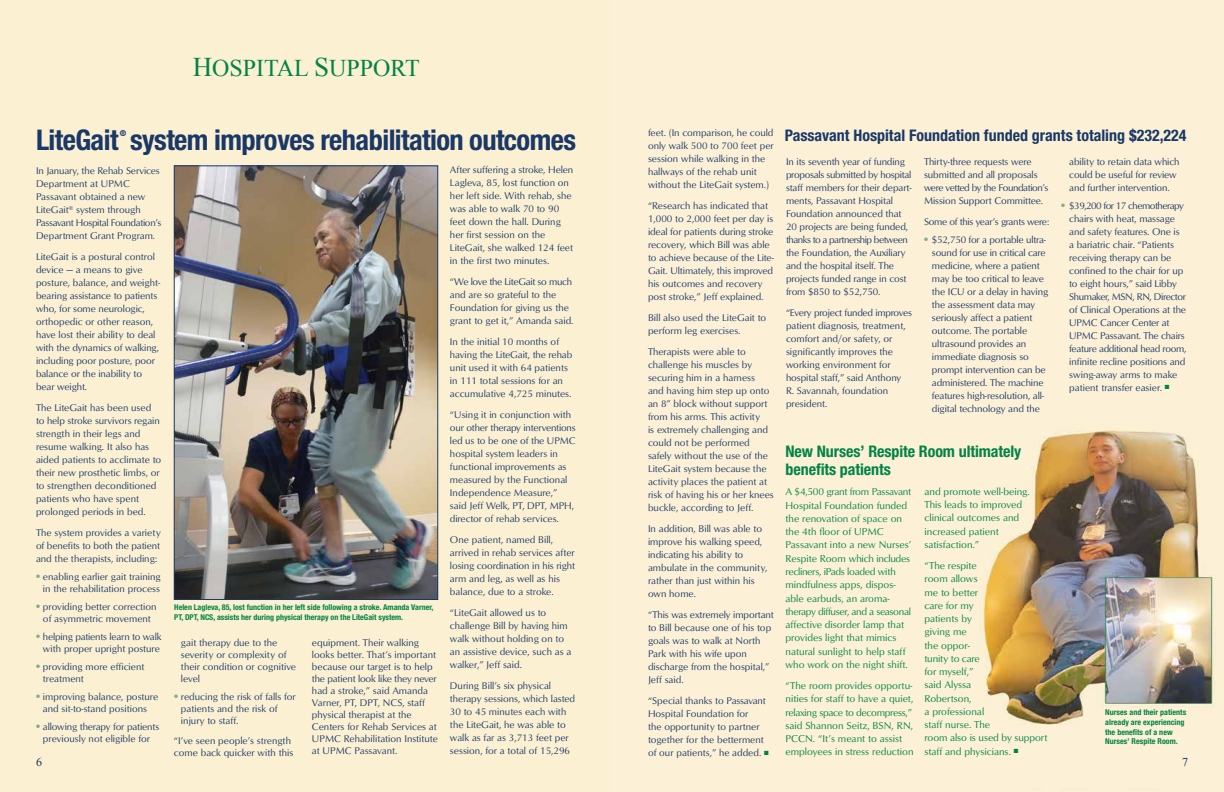
<style>
.page{position:relative;width:1224px;height:792px;background:#fcf0d6}
.page>*{position:absolute;margin:0;border:0;box-sizing:border-box;transform-origin:0 0}
.t1{font:700 condensed 28.5px "Helvetica Neue";letter-spacing:-.02em;color:#193868}
.t2{font:24px "Times New Roman";color:#008345}
.t3{font:700 condensed 16px "Helvetica Neue";color:#193868}
.t4{font:700 condensed 16px/18px "Helvetica Neue";letter-spacing:-.005em;color:#008445}
.t5{font:12px "Times New Roman";color:#193868}
.t6{font:10.2px/13.3px "Optimum Roman DTC";color:#008445}
.t7{font:10px/13px "Optimum Roman DTC";color:#193868}
.t8{font:10px/12px "Optimum Roman DTC";letter-spacing:-.02em;color:#193868;text-align:center}
.t9{font:10px "Optimum Roman DTC";letter-spacing:-.03em;color:#193868}
.t10{font:700 condensed 8.2px "Helvetica Neue";color:#193868}
.t11{font:700 condensed 8px/9.6px "Helvetica Neue";color:#008445}
.s1{font-size:27px}
.s2{color:#008445}
</style>
<div class="page">
<img style="left:176px;top:168px;width:260px;height:430px">
<div style="left:174px;top:166px;width:264px;height:434px;border:1px solid #193868"></div>
<h2 class="t2" style="left:193px;top:52px;width:228px"><span class="s1">H</span>OSPITAL <span class="s1">S</span>UPPORT</h2>
<h3 class="t3" style="left:785px;top:125px;width:403px">Passavant Hospital Foundation funded grants totaling $232,224</h3>
<p class="t7" style="left:648px;top:126px;width:127px">feet. (In comparison, he could only walk 500 to 700 feet per session while walking in the hallways of the rehab unit without the LiteGait system.)</p>
<p class="t7" style="left:648px;top:199px;width:127px">“Research has indicated that<br>1,000 to 2,000 feet per day is ideal for patients during stroke recovery, which Bill was able to achieve because of the Lite-<br>Gait. Ultimately, this improved his outcomes and recovery post stroke,” Jeff explained.</p>
<p class="t7" style="left:648px;top:311px;width:120px">Bill also used the LiteGait to perform leg exercises.</p>
<p class="t7" style="left:648px;top:345px;width:127px">Therapists were able to challenge his muscles by securing him in a harness<br>and having him step up onto an 8” block without support from his arms. This activity<br>is extremely challenging and could not be performed safely without the use of the<br>LiteGait system because the activity places the patient at risk of having his or her knees buckle, according to Jeff.</p>
<p class="t7" style="left:648px;top:522px;width:121px">In addition, Bill was able to improve his walking speed, indicating his ability to ambulate in the community, rather than just within his own home.</p>
<p class="t7" style="left:648px;top:608px;width:127px">“This was extremely important to Bill because one of his top goals was to walk at North<br>Park with his wife upon discharge from the hospital,”<br>Jeff said.</p>
<p class="t7" style="left:648px;top:694px;width:122px">“Special thanks to Passavant<br>Hospital Foundation for<br>the opportunity to partner together for the betterment of our patients,” he added. <span class="s2">■</span></p>
<h1 class="t1" style="left:36px;top:123px;width:542px">LiteGait system improves rehabilitation outcomes</h1>
<p class="t10" style="left:120px;top:128px;width:8px">®</p>
<p class="t7" style="left:786px;top:155px;width:127px">In its seventh year of funding proposals submitted by hospital staff members for their depart&shy;ments, Passavant Hospital<br>Foundation announced that<br>20 projects are being funded, thanks to a partnership between the Foundation, the Auxiliary and the hospital itself. The projects funded range in cost from $850 to $52,750.</p>
<p class="t7" style="left:786px;top:306px;width:127px">“Every project funded improves patient diagnosis, treatment, comfort and/or safety, or significantly improves the working environment for hospital staff,” said Anthony<br>R. Savannah, foundation president.</p>
<p class="t7" style="left:924px;top:155px;width:126px">Thirty-three requests were submitted and all proposals were vetted by the Foundation’s<br>Mission Support Committee.</p>
<p class="t9" style="left:924px;top:216px;width:127px">Some of this year’s grants were:</p>
<p class="t7" style="left:932px;top:233px;width:118px;text-indent:-8px"><sup>●</sup> $52,750 for a portable ultra&shy;sound for use in critical care medicine, where a patient may be too critical to leave the ICU or a delay in having the assessment data may seriously affect a patient outcome. The portable ultrasound provides an immediate diagnosis so prompt intervention can be administered. The machine features high-resolution, all&shy;digital technology and the</p>
<p class="t7" style="left:1069px;top:155px;width:112px">ability to retain data which could be useful for review and further intervention.</p>
<p class="t7" style="left:1069px;top:199px;width:119px;text-indent:-8px"><sup>●</sup> $39,200 for 17 chemotherapy chairs with heat, massage and safety features. One is a bariatric chair. “Patients receiving therapy can be confined to the chair for up to eight hours,” said Libby<br>Shumaker, MSN, RN, Director of Clinical Operations at the<br>UPMC Cancer Center at<br>UPMC Passavant. The chairs feature additional head room, infinite recline positions and swing-away arms to make patient transfer easier. <span class="s2">■</span></p>
<p class="t7" style="left:450px;top:163px;width:125px">After suffering a stroke, Helen<br>Lagleva, 85, lost function on her left side. With rehab, she was able to walk 70 to 90 feet down the hall. During her first session on the<br>LiteGait, she walked 124 feet in the first two minutes.</p>
<p class="t7" style="left:450px;top:275px;width:125px">“We love the LiteGait so much and are so grateful to the<br>Foundation for giving us the grant to get it,” Amanda said.</p>
<p class="t7" style="left:450px;top:335px;width:124px">In the initial 10 months of having the LiteGait, the rehab unit used it with 64 patients in 111 total sessions for an accumulative 4,725 minutes.</p>
<p class="t7" style="left:450px;top:408px;width:127px">“Using it in conjunction with our other therapy interventions led us to be one of the UPMC hospital system leaders in functional improvements as measured by the Functional<br>Independence Measure,” said Jeff Welk, PT, DPT, MPH, director of rehab services.</p>
<p class="t7" style="left:450px;top:533px;width:127px">One patient, named Bill, arrived in rehab services after losing coordination in his right arm and leg, as well as his balance, due to a stroke.</p>
<p class="t7" style="left:450px;top:606px;width:123px">“LiteGait allowed us to challenge Bill by having him walk without holding on to an assistive device, such as a walker,” Jeff said.</p>
<p class="t7" style="left:450px;top:679px;width:127px">During Bill’s six physical therapy sessions, which lasted<br>30 to 45 minutes each with the LiteGait, he was able to walk as far as 3,713 feet per session, for a total of 15,296</p>
<p class="t7" style="left:36px;top:164px;width:127px">In January, the Rehab Services<br>Department at UPMC<br>Passavant obtained a new<br>LiteGait<sup>®</sup> system through<br>Passavant Hospital Foundation’s<br>Department Grant Program.</p>
<p class="t7" style="left:36px;top:250px;width:126px">LiteGait is a postural control device — a means to give posture, balance, and weight&shy;bearing assistance to patients who, for some neurologic, orthopedic or other reason, have lost their ability to deal with the dynamics of walking, including poor posture, poor balance or the inability to bear weight.</p>
<p class="t7" style="left:36px;top:401px;width:127px">The LiteGait has been used to help stroke survivors regain strength in their legs and resume walking. It also has aided patients to acclimate to their new prosthetic limbs, or to strengthen deconditioned patients who have spent prolonged periods in bed.</p>
<p class="t7" style="left:36px;top:526px;width:126px;text-align:justify">The system provides a variety of benefits to both the patient and the therapists, including:</p>
<p class="t7" style="left:36px;top:571px;width:126px;line-height:12px;text-align:right"><sup>●</sup> enabling earlier gait training in the rehabilitation process</p>
<p class="t7" style="left:36px;top:601px;width:122px;line-height:12px;text-align:center"><sup>●</sup> providing better correction of asymmetric movement</p>
<p class="t8" style="left:36px;top:631px;width:127px"><sup>●</sup> helping patients learn to walk with proper upright posture</p>
<p class="t7" style="left:43px;top:661px;width:103px;line-height:12px;text-indent:-7px"><sup>●</sup> providing more efficient treatment</p>
<p class="t7" style="left:36px;top:691px;width:124px;line-height:12px;text-align:center"><sup>●</sup> improving balance, posture and sit-to-stand positions</p>
<p class="t7" style="left:36px;top:721px;width:125px;line-height:12px;text-align:center"><sup>●</sup> allowing therapy for patients previously not eligible for</p>
<h3 class="t4" style="left:786px;top:442px;width:237px">New Nurses’ Respite Room ultimately benefits patients</h3>
<p class="t6" style="left:924px;top:485px;width:107px">and promote well-being.<br>This leads to improved clinical outcomes and increased patient satisfaction.”</p>
<p class="t6" style="left:924px;top:559px;width:124px">“The respite<br>room allows<br>me to better<br>care for my<br>patients by<br>giving me<br>the oppor-<br>tunity to care<br>for myself,”<br>said Alyssa<br>Robertson,<br>a professional<br>staff nurse. The<br>room also is used by support staff and physicians. ■</p>
<p class="t6" style="left:786px;top:485px;width:127px">A $4,500 grant from Passavant<br>Hospital Foundation funded the renovation of space on the 4th floor of UPMC<br>Passavant into a new Nurses’<br>Respite Room which includes recliners, iPads loaded with mindfulness apps, dispos&shy;able earbuds, an aroma&shy;therapy diffuser, and a seasonal affective disorder lamp that provides light that mimics natural sunlight to help staff who work on the night shift.</p>
<p class="t6" style="left:786px;top:679px;width:130px">“The room provides opportu&shy;nities for staff to have a quiet, relaxing space to decompress,” said Shannon Seitz, BSN, RN,<br>PCCN. “It’s meant to assist employees in stress reduction</p>
<p class="t11" style="left:174px;top:602px;width:261px;line-height:10px">Helen Lagleva, 85, lost function in her left side following a stroke. Amanda Varner,<br>PT, DPT, NCS, assists her during physical therapy on the LiteGait system.</p>
<p class="t7" style="left:181px;top:636px;width:117px;line-height:12px">gait therapy due to the severity or complexity of their condition or cognitive level</p>
<p class="t7" style="left:181px;top:690px;width:116px;line-height:12px;text-indent:-7px"><sup>●</sup> reducing the risk of falls for patients and the risk of injury to staff.</p>
<p class="t7" style="left:174px;top:734px;width:121px;line-height:12px">“I’ve seen people’s strength come back quicker with this</p>
<p class="t7" style="left:312px;top:636px;width:128px;line-height:12px">equipment. Their walking looks better. That’s important because our target is to help the patient look like they never had a stroke,” said Amanda<br>Varner, PT, DPT, NCS, staff physical therapist at the<br>Centers for Rehab Services at<br>UPMC Rehabilitation Institute at UPMC Passavant.</p>
<p class="t11" style="left:1105px;top:708px;width:83px">Nurses and their patients already are experiencing the benefits of a new<br>Nurses’ Respite Room.</p>
<p class="t5" style="left:36px;top:754px;width:7px">6</p>
<p class="t5" style="left:1182px;top:754px;width:7px">7</p>
</div>
